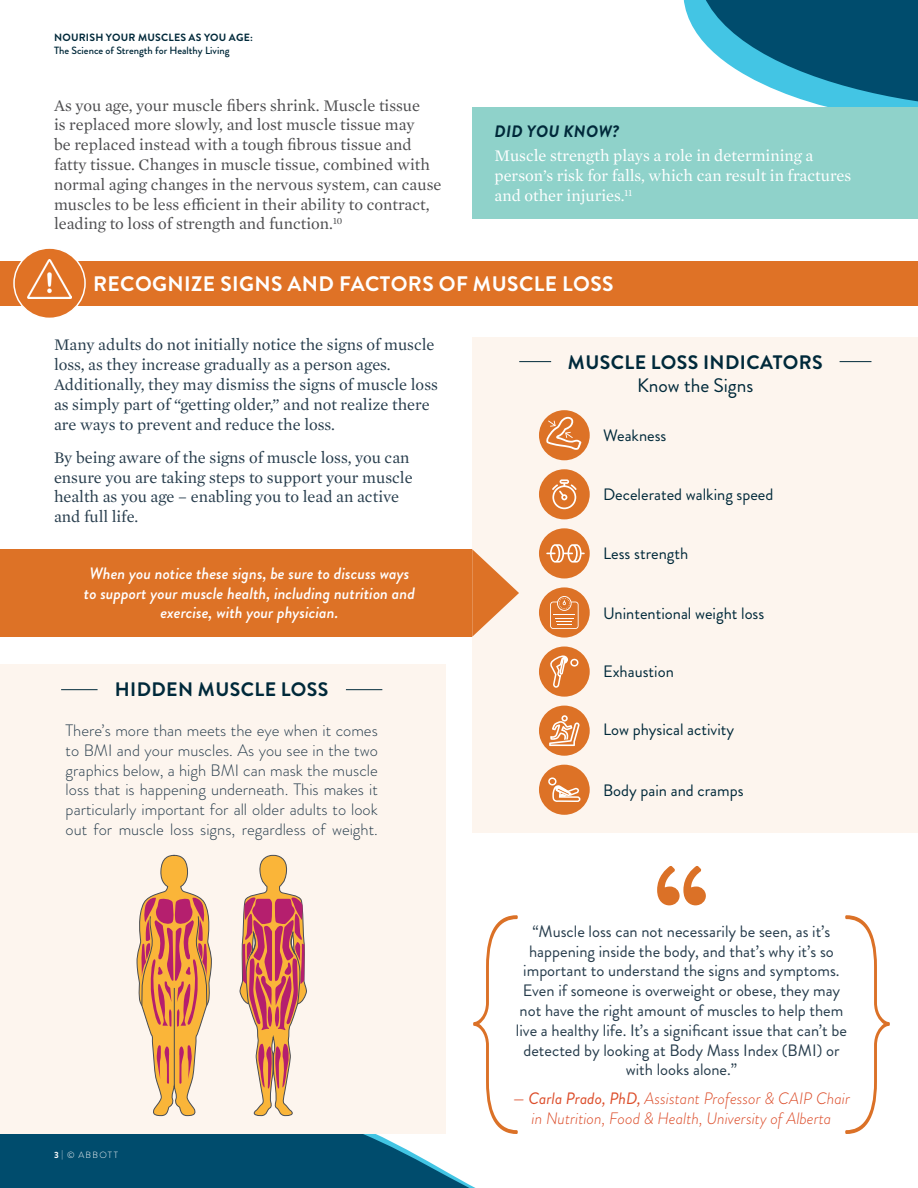
<style>
.page{position:relative;width:918px;height:1188px;background:#fff}
.page>*{position:absolute;margin:0;border:0;box-sizing:border-box;transform-origin:0 0}
.Brandon_Grotesque_Ti{font:700 21px "Brandon Grotesque";letter-spacing:.02em;color:#fff}
.Body{font:700 19.5px/23.4px "Brandon Grotesque";letter-spacing:.02em;color:#00293a;text-align:center}
.Body-2{font:16.5px/19.8px "Mercury Text G1";color:#263c4c}
.Body-3{font:16.5px/19.8px "Mercury Text G1";color:#4d4d4f}
.Body-4{font:16.5px/19.8px "Brandon Grotesque";color:#263c4c;text-align:center}
.Body-5{font:300 16.5px/19.8px "Brandon Grotesque";color:#263c4c;text-align:justify}
.Body-6{font:italic 500 16.5px/19.8px "Brandon Grotesque";color:#fff;text-align:center}
.Body-7{font:16.5px "Brandon Grotesque";color:#00293a}
.Body-8{font:16.5px/19.8px "Mercury Text G1";color:#fff}
.Body-9{font:italic 300 16.5px/19.8px "Brandon Grotesque";color:#dc4d2a;text-align:center}
.In-copy_Title{font:italic 700 16.5px "Brandon Grotesque";letter-spacing:.02em;color:#00293a}
.t1{font:500 10.5px "Brandon Grotesque";color:#00293a}
.t2{font:700 10.5px "Brandon Grotesque";letter-spacing:.02em;color:#00293a}
.t3{font:300 9px "Brandon Grotesque";letter-spacing:.15em;color:#fff}
.s1{font-weight:700}
.s2{font-weight:400}
</style>
<div class="page">
<svg style="left:0;top:1134px;width:476px;height:54px;background:#1b607e"></svg>
<svg style="left:647px;top:0;width:271px;height:108px"></svg>
<div style="left:473px;top:108px;width:445px;height:111px;background:#8fd2ca"></div>
<div style="left:0;top:261px;width:918px;height:45px;background:#df7226"></div>
<div style="left:472px;top:337px;width:446px;height:496px;background:#fdf5ee"></div>
<hr style="left:840px;top:361px;width:31px;height:1px;background:#00293a">
<hr style="left:519px;top:361px;width:32px;height:1px;background:#00293a">
<div style="left:539px;top:410px;width:51px;height:50px;background:#dd7226;border-radius:50%"></div>
<div style="left:539px;top:587px;width:51px;height:51px;background:#dd7226;border-radius:50%"></div>
<div style="left:539px;top:469px;width:51px;height:50px;background:#dd7226;border-radius:50%"></div>
<div style="left:539px;top:647px;width:51px;height:50px;background:#dd7226;border-radius:50%"></div>
<div style="left:539px;top:528px;width:51px;height:50px;background:#dd7226;border-radius:50%"></div>
<div style="left:539px;top:706px;width:51px;height:50px;background:#dd7226;border-radius:50%"></div>
<div style="left:539px;top:765px;width:51px;height:50px;background:#dd7226;border-radius:50%"></div>
<svg style="left:545px;top:417px;width:36px;height:33px"></svg>
<svg style="left:552px;top:479px;width:25px;height:30px"></svg>
<svg style="left:546px;top:544px;width:39px;height:19px"></svg>
<svg style="left:550px;top:596px;width:29px;height:33px"></svg>
<svg style="left:550px;top:655px;width:29px;height:33px"></svg>
<svg style="left:549px;top:715px;width:31px;height:31px"></svg>
<div style="left:548px;top:777px;width:9px;height:9px;border:2px solid #fff;border-radius:50%"></div>
<svg style="left:551px;top:777px;width:30px;height:25px"></svg>
<div style="left:0;top:549px;width:472px;height:88px;background:#dd7226"></div>
<svg style="left:657px;top:866px;width:49px;height:39px"></svg>
<div style="left:0;top:664px;width:446px;height:470px;background:#fdf5ee"></div>
<hr style="left:346px;top:689px;width:36px;height:1px;background:#00293a">
<hr style="left:61px;top:689px;width:37px;height:1px;background:#00293a">
<div style="left:14px;top:248px;width:71px;height:70px;background:#e07225;border-radius:50%"></div>
<img style="left:27px;top:260px;width:45px;height:39px">
<div style="left:13px;top:247px;width:73px;height:72px;border:2px solid #fff;border-radius:50%"></div>
<svg style="left:473px;top:915px;width:45px;height:219px"></svg>
<svg style="left:845px;top:915px;width:45px;height:219px"></svg>
<svg style="left:472px;top:549px;width:47px;height:88px"></svg>
<svg style="left:136px;top:855px;width:171px;height:261px"></svg>
<p class="t2" style="left:54px;top:30px;width:200px">NOURISH YOUR MUSCLES AS YOU AGE:</p>
<p class="t1" style="left:54px;top:43px;width:177px">The Science of Strength for Healthy Living</p>
<p class="Body-3" style="left:54px;top:94px;width:389px">As you age, your muscle fibers shrink. Muscle tissue<br>is replaced more slowly, and lost muscle tissue may<br>be replaced instead with a tough fibrous tissue and fatty tissue. Changes in muscle tissue, combined with normal aging changes in the nervous system, can cause muscles to be less efficient in their ability to contract, leading to loss of strength and function.<sup>10</sup></p>
<p class="In-copy_Title" style="left:495px;top:120px;width:126px">DID YOU KNOW?</p>
<p class="Body-8" style="left:494px;top:145px;width:358px">Muscle strength plays a role in determining a person’s risk for falls, which can result in fractures and other injuries.<sup>11</sup></p>
<p class="Brandon_Grotesque_Ti" style="left:93px;top:269px;width:522px">RECOGNIZE SIGNS AND FACTORS OF MUSCLE LOSS</p>
<p class="Body-2" style="left:54px;top:334px;width:385px">Many adults do not initially notice the signs of muscle loss, as they increase gradually as a person ages.<br>Additionally, they may dismiss the signs of muscle loss as simply part of “getting older,” and not realize there are ways to prevent and reduce the loss.</p>
<p class="Body-2" style="left:54px;top:447px;width:360px">By being aware of the signs of muscle loss, you can ensure you are taking steps to support your muscle health as you age – enabling you to lead an active and full life.</p>
<p class="Body-6" style="left:84px;top:563px;width:332px">When you notice these signs, be sure to discuss ways to support your muscle health, including nutrition and exercise, with your physician.</p>
<p class="Body" style="left:115px;top:678px;width:215px">HIDDEN MUSCLE LOSS</p>
<p class="Body-5" style="left:66px;top:720px;width:314px">There’s more than meets the eye when it comes to BMI and your muscles. As you see in the two graphics below, a high BMI can mask the muscle loss that is happening underneath. This makes it particularly important for all older adults to look out for muscle loss signs, regardless of weight.</p>
<p class="t3" style="left:54px;top:1149px;width:66px"><span class="s1">3</span> | © ABBOTT</p>
<p class="Body" style="left:568px;top:351px;width:256px">MUSCLE LOSS INDICATORS<br><span class="s2">Know the Signs</span></p>
<p class="Body-7" style="left:603px;top:424px;width:65px">Weakness</p>
<p class="Body-7" style="left:603px;top:483px;width:172px">Decelerated walking speed</p>
<p class="Body-7" style="left:603px;top:542px;width:87px">Less strength</p>
<p class="Body-7" style="left:603px;top:602px;width:163px">Unintentional weight loss</p>
<p class="Body-7" style="left:603px;top:660px;width:72px">Exhaustion</p>
<p class="Body-7" style="left:603px;top:718px;width:133px">Low physical activity</p>
<p class="Body-7" style="left:603px;top:778px;width:142px">Body pain and cramps</p>
<p class="Body-4" style="left:516px;top:921px;width:333px">“Muscle loss can not necessarily be seen, as it’s happening inside the body, and that’s why it’s so important to understand the signs and symptoms.<br>Even if someone is overweight or obese, they may not have the right amount of muscles to help them live a healthy life. It’s a significant issue that can’t be detected by looking at Body Mass Index (BMI) or with looks alone.”</p>
<p class="Body-9" style="left:513px;top:1089px;width:339px"><span class="s2">— Carla Prado, PhD,</span> Assistant Professor &amp; CAIP Chair in Nutrition, Food &amp; Health, University of Alberta</p>
</div>
